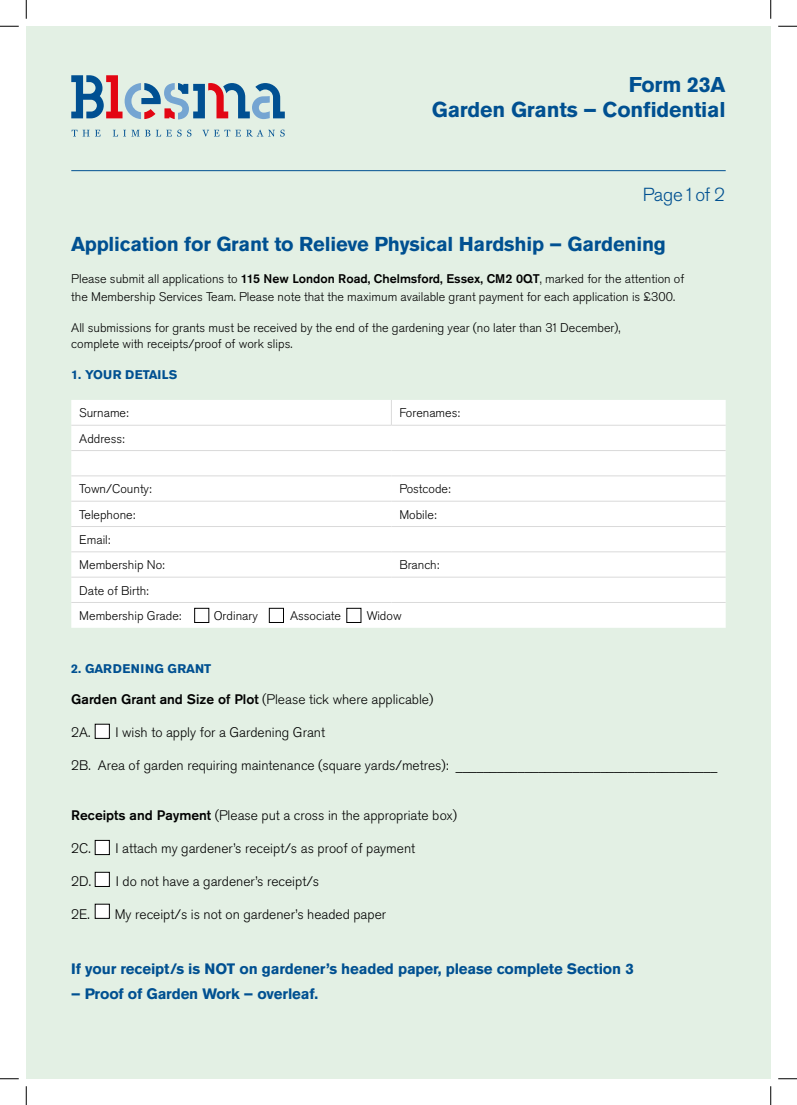
<style>
.page{position:relative;width:797px;height:1105px;background:#fff}
.page>*{position:absolute;margin:0;border:0;box-sizing:border-box;transform-origin:0 0}
.t1{font:700 21.25px/25px "Akzidenz Grotesk Std";letter-spacing:-.01em;color:#005091;text-align:right}
.t2{font:700 20px "Akzidenz Grotesk Std";letter-spacing:-.01em;color:#005091}
.t3{font:300 18.75px "Akzidenz Grotesk Std";letter-spacing:-.01em;color:#005091}
.t4{font:700 15px "Akzidenz Grotesk Std";letter-spacing:-.01em;color:#005091}
.t5{font:300 13.75px "Akzidenz Grotesk Std";color:#000}
.t6{font:300 12.5px/25.4px "Akzidenz Grotesk Std";color:#000}
.t7{font:700 12.5px "Akzidenz Grotesk Std";letter-spacing:.03em;color:#005091}
.t8{font:700 12.5px "Akzidenz Grotesk Std";color:#005091}
.s1{font-weight:500}
</style>
<div class="page">
<div style="left:26px;top:26px;width:744px;height:1053px;background:#e3f0e4"></div>
<div style="left:71px;top:400px;width:654px;height:228px;background:#fff"></div>
<svg style="left:391px;top:477px;width:1px;height:49px"></svg>
<svg style="left:391px;top:552px;width:1px;height:25px"></svg>
<hr style="left:71px;top:425px;width:320px;height:1px;background:#dadada">
<hr style="left:391px;top:425px;width:334px;height:1px;background:#dadada">
<hr style="left:71px;top:602px;width:320px;height:1px;background:#dadada">
<hr style="left:391px;top:602px;width:334px;height:1px;background:#dadada">
<hr style="left:71px;top:450px;width:320px;height:1px;background:#dadada">
<hr style="left:391px;top:450px;width:334px;height:1px;background:#dadada">
<hr style="left:71px;top:476px;width:320px;height:1px;background:#dadada">
<hr style="left:391px;top:476px;width:334px;height:1px;background:#dadada">
<hr style="left:71px;top:501px;width:320px;height:1px;background:#dadada">
<hr style="left:391px;top:501px;width:334px;height:1px;background:#dadada">
<hr style="left:71px;top:526px;width:320px;height:1px;background:#dadada">
<hr style="left:391px;top:526px;width:334px;height:1px;background:#dadada">
<hr style="left:71px;top:551px;width:320px;height:1px;background:#dadada">
<hr style="left:391px;top:551px;width:334px;height:1px;background:#dadada">
<hr style="left:71px;top:577px;width:320px;height:1px;background:#dadada">
<hr style="left:391px;top:577px;width:334px;height:1px;background:#dadada">
<svg style="left:391px;top:400px;width:1px;height:25px"></svg>
<svg style="left:71px;top:75px;width:214px;height:44px"></svg>
<svg style="left:72px;top:130px;width:5px;height:6px"></svg>
<svg style="left:83px;top:130px;width:17px;height:6px"></svg>
<svg style="left:113px;top:130px;width:37px;height:6px"></svg>
<svg style="left:156px;top:130px;width:35px;height:7px"></svg>
<svg style="left:202px;top:130px;width:83px;height:7px"></svg>
<div style="left:195px;top:608px;width:14px;height:14px;background:#fff"></div>
<div style="left:194px;top:608px;width:15px;height:15px;border:1px solid #000"></div>
<div style="left:95px;top:724px;width:14px;height:14px;background:#fff"></div>
<div style="left:95px;top:840px;width:14px;height:14px;background:#fff"></div>
<div style="left:95px;top:840px;width:14px;height:15px;border:1px solid #000"></div>
<div style="left:95px;top:872px;width:14px;height:14px;background:#fff"></div>
<div style="left:95px;top:872px;width:14px;height:15px;border:1px solid #000"></div>
<div style="left:95px;top:904px;width:14px;height:14px;background:#fff"></div>
<div style="left:269px;top:608px;width:14px;height:14px;background:#fff"></div>
<div style="left:269px;top:608px;width:15px;height:15px;border:1px solid #000"></div>
<div style="left:347px;top:608px;width:14px;height:14px;background:#fff"></div>
<div style="left:346px;top:608px;width:15px;height:15px;border:1px solid #000"></div>
<hr style="left:71px;top:170px;width:654px;height:1px;background:#005092">
<svg style="left:0;top:25px;width:19px;height:2px"></svg>
<svg style="left:778px;top:25px;width:19px;height:2px"></svg>
<svg style="left:0;top:1078px;width:19px;height:1px"></svg>
<svg style="left:778px;top:1078px;width:19px;height:1px"></svg>
<svg style="left:25px;top:0;width:2px;height:19px"></svg>
<svg style="left:25px;top:1086px;width:2px;height:19px"></svg>
<svg style="left:770px;top:0;width:1px;height:19px"></svg>
<svg style="left:770px;top:1086px;width:1px;height:19px"></svg>
<h1 class="t1" style="left:432px;top:72px;width:295px">Form 23A<br>Garden Grants – Confidential</h1>
<h3 class="t3" style="left:642px;top:184px;width:84px">Page 1of 2</h3>
<h2 class="t2" style="left:71px;top:233px;width:596px">Application for Grant to Relieve Physical Hardship – Gardening</h2>
<p class="t6" style="left:71px;top:270px;width:614px;line-height:17.5px">Please submit all applications to <span class="s1">115 New London Road, Chelmsford, Essex, CM2 0QT</span>, marked for the attention of the Membership Services Team. Please note that the maximum available grant payment for each application is £300.</p>
<p class="t6" style="left:71px;top:320px;width:550px;line-height:16.2px">All submissions for grants must be received by the end of the gardening year (no later than 31 December), complete with receipts/proof of work slips.</p>
<p class="t8" style="left:71px;top:367px;width:108px">1. YOUR DETAILS</p>
<p class="t6" style="left:79px;top:400px;width:51px">Surname:</p>
<p class="t6" style="left:399px;top:400px;width:62px">Forenames:</p>
<p class="t6" style="left:79px;top:426px;width:47px">Address:</p>
<p class="t6" style="left:79px;top:476px;width:74px">Town/County:</p>
<p class="t6" style="left:399px;top:476px;width:53px">Postcode:</p>
<p class="t6" style="left:79px;top:502px;width:58px">Telephone:</p>
<p class="t6" style="left:399px;top:502px;width:39px">Mobile:</p>
<p class="t6" style="left:79px;top:527px;width:87px">Email:<br>Membership No:</p>
<p class="t6" style="left:399px;top:552px;width:41px">Branch:</p>
<p class="t6" style="left:79px;top:578px;width:104px">Date of Birth:<br>Membership Grade:</p>
<p class="t6" style="left:214px;top:603px;width:46px">Ordinary</p>
<p class="t6" style="left:290px;top:603px;width:53px">Associate</p>
<p class="t6" style="left:367px;top:603px;width:36px">Widow</p>
<p class="t7" style="left:71px;top:661px;width:141px">2. GARDENING GRANT</p>
<p class="t5" style="left:71px;top:691px;width:363px"><span class="s1">Garden Grant and Size of Plot</span> (Please tick where applicable)</p>
<p class="t5" style="left:71px;top:724px;width:255px">2A. I wish to apply for a Gardening Grant</p>
<p class="t5" style="left:71px;top:757px;width:647px">2B. Area of garden requiring maintenance (square yards/metres): ______________________________________</p>
<p class="t5" style="left:71px;top:807px;width:387px"><span class="s1">Receipts and Payment</span> (Please put a cross in the appropriate box)</p>
<p class="t5" style="left:71px;top:840px;width:345px">2C. I attach my gardener’s receipt/s as proof of payment</p>
<p class="t5" style="left:71px;top:873px;width:249px">2D. I do not have a gardener’s receipt/s</p>
<p class="t5" style="left:71px;top:906px;width:316px">2E. My receipt/s is not on gardener’s headed paper</p>
<p class="t4" style="left:71px;top:960px;width:564px">If your receipt/s is NOT on gardener’s headed paper, please complete Section 3</p>
<p class="t4" style="left:71px;top:985px;width:248px">– Proof of Garden Work – overleaf.</p>
</div>
